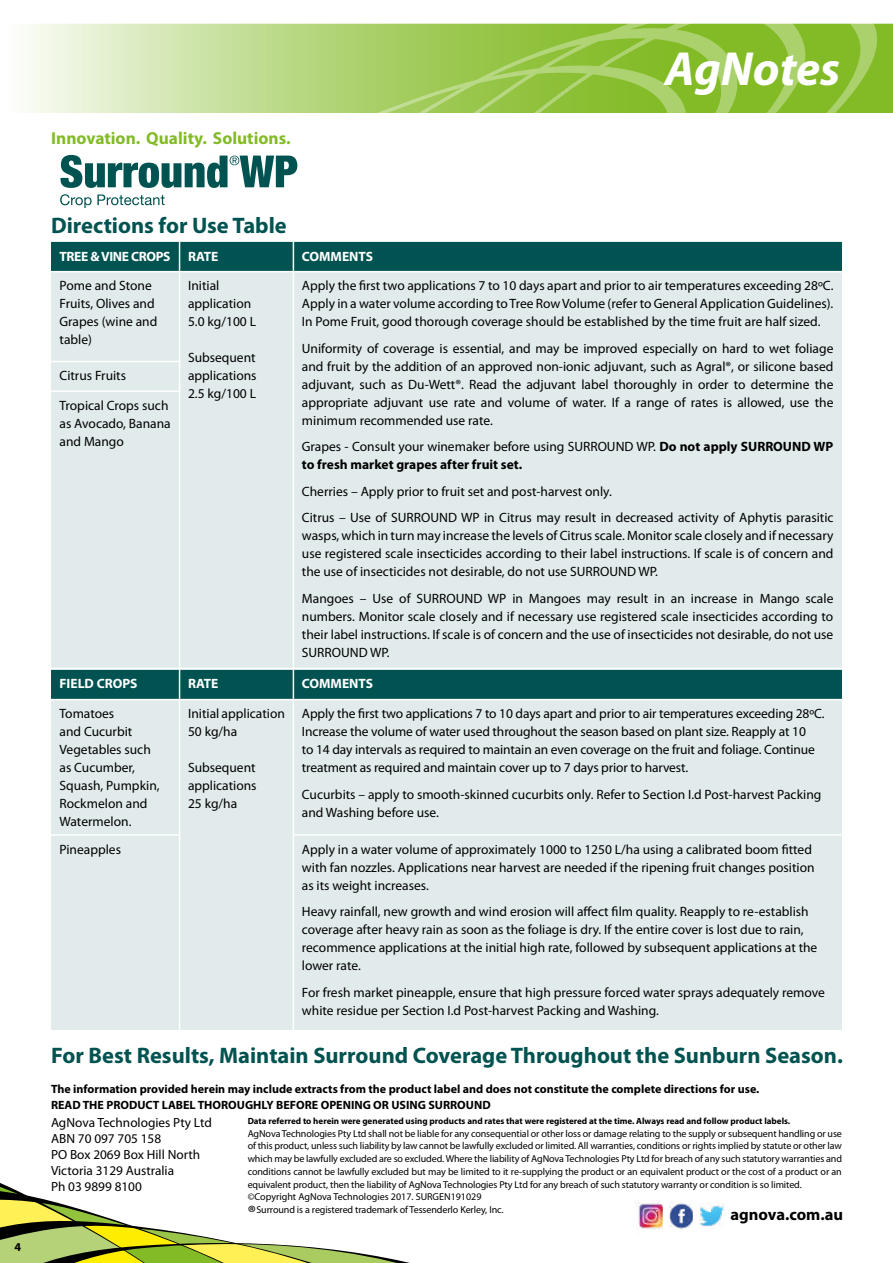
<style>
.page{position:relative;width:893px;height:1263px;background:#fff}
.page>*{position:absolute;margin:0;border:0;box-sizing:border-box;transform-origin:0 0}
.t1{font:italic 700 48px "Myriad Pro";color:#fff}
.t2{font:700 22.5px "Myriad Pro";color:#005350}
.t3{font:700 17.4px "Myriad Pro";color:#83bb26}
.t4{font:700 16.5px "Myriad Pro";color:#000}
.t5{font:13.5px/18px "Myriad Pro";color:#000}
.t6{font:700 13.5px/18px "Myriad Pro";color:#000}
.t7{font:700 13.5px "Myriad Pro";color:#fff}
.t8{font:700 13.5px "Myriad Pro";letter-spacing:-.025em;color:#fff}
.t9{font:13.35px/15.9px "Myriad Pro";color:#000}
.t10{font:700 12px/15.8px "Myriad Pro";color:#000}
.t11{font:10.05px/12.8px "Myriad Pro";letter-spacing:-.01em;color:#000}
.t12{font:700 9px "Myriad Pro";color:#000}
.s1{font-weight:400}
.s2{font-size:19.5px}
</style>
<div class="page">
<svg style="left:0;top:1183px;width:410px;height:80px"></svg>
<svg style="left:26px;top:24px;width:867px;height:89px;background:#d9eabe"></svg>
<svg style="left:246px;top:23px;width:639px;height:219px"></svg>
<div style="left:51px;top:272px;width:791px;height:396px;background:#e1ebeb"></div>
<div style="left:51px;top:242px;width:791px;height:29px;background:#005350"></div>
<hr style="left:179px;top:272px;width:1px;height:89px;background:#fff">
<hr style="left:293px;top:272px;width:1px;height:89px;background:#fff">
<hr style="left:293px;top:361px;width:1px;height:30px;background:#fff">
<hr style="left:293px;top:391px;width:1px;height:277px;background:#fff">
<hr style="left:51px;top:361px;width:129px;height:1px;background:#fff">
<svg style="left:179px;top:362px;width:1px;height:29px"></svg>
<hr style="left:51px;top:391px;width:129px;height:1px;background:#fff">
<hr style="left:179px;top:392px;width:1px;height:276px;background:#fff">
<div style="left:51px;top:700px;width:791px;height:330px;background:#e1ebeb"></div>
<div style="left:51px;top:670px;width:791px;height:29px;background:#005350"></div>
<hr style="left:179px;top:700px;width:1px;height:134px;background:#fff">
<hr style="left:293px;top:700px;width:1px;height:134px;background:#fff">
<hr style="left:51px;top:834px;width:129px;height:2px;background:#fff">
<hr style="left:179px;top:836px;width:1px;height:194px;background:#fff">
<hr style="left:293px;top:834px;width:549px;height:2px;background:#fff">
<hr style="left:293px;top:836px;width:1px;height:194px;background:#fff">
<img style="left:670px;top:1201px;width:23px;height:28px">
<img style="left:700px;top:1202px;width:24px;height:25px">
<img style="left:635px;top:1202px;width:27px;height:27px">
<svg style="left:60px;top:194px;width:105px;height:14px"></svg>
<svg style="left:60px;top:155px;width:237px;height:33px"></svg>
<p class="t10" style="left:15px;top:1239px;width:8px">4</p>
<p class="t3" style="left:51px;top:128px;width:241px">Innovation. Quality. Solutions.</p>
<h2 class="t2" style="left:51px;top:213px;width:237px">Directions for Use Table</h2>
<h1 class="t1" style="left:665px;top:43px;width:177px">AgNotes</h1>
<p class="t8" style="left:60px;top:248px;width:113px">TREE &amp; VINE CROPS</p>
<p class="t7" style="left:188px;top:248px;width:32px">RATE</p>
<p class="t7" style="left:302px;top:248px;width:73px">COMMENTS</p>
<p class="t5" style="left:60px;top:277px;width:99px">Pome and Stone<br>Fruits, Olives and<br>Grapes (wine and table)</p>
<p class="t5" style="left:188px;top:277px;width:70px">Initial application<br>5.0 kg/100 L</p>
<p class="t5" style="left:188px;top:349px;width:70px;text-align:justify">Subsequent applications 2.5 kg/100 L</p>
<p class="t5" style="left:302px;top:277px;width:533px;text-align:justify">Apply the first two applications 7 to 10 days apart and prior to air temperatures exceeding 28oC.<br>Apply in a water volume according to Tree Row Volume (refer to General Application Guidelines).<br>In Pome Fruit, good thorough coverage should be established by the time fruit are half sized.</p>
<p class="t5" style="left:302px;top:339px;width:533px;text-align:justify">Uniformity of coverage is essential, and may be improved especially on hard to wet foliage and fruit by the addition of an approved non-ionic adjuvant, such as Agral®, or silicone based adjuvant, such as Du-Wett®. Read the adjuvant label thoroughly in order to determine the appropriate adjuvant use rate and volume of water. If a range of rates is allowed, use the minimum recommended use rate.</p>
<p class="t6" style="left:302px;top:438px;width:533px"><span class="s1">Grapes - Consult your winemaker before using SURROUND WP.</span> Do not apply SURROUND WP to fresh market grapes after fruit set.</p>
<p class="t5" style="left:302px;top:478px;width:533px;line-height:26.5px">Cherries – Apply prior to fruit set and post-harvest only.<br>Citrus – Use of SURROUND WP in Citrus may result in decreased activity of Aphytis parasitic</p>
<p class="t5" style="left:302px;top:527px;width:533px;text-align:justify">wasps, which in turn may increase the levels of Citrus scale. Monitor scale closely and if necessary use registered scale insecticides according to their label instructions. If scale is of concern and the use of insecticides not desirable, do not use SURROUND WP.</p>
<p class="t5" style="left:302px;top:589px;width:533px;text-align:justify">Mangoes – Use of SURROUND WP in Mangoes may result in an increase in Mango scale numbers. Monitor scale closely and if necessary use registered scale insecticides according to their label instructions. If scale is of concern and the use of insecticides not desirable, do not use SURROUND WP.</p>
<p class="t5" style="left:60px;top:367px;width:68px">Citrus Fruits</p>
<p class="t5" style="left:60px;top:397px;width:113px">Tropical Crops such as Avocado, Banana and Mango</p>
<p class="t7" style="left:60px;top:676px;width:79px">FIELD CROPS</p>
<p class="t7" style="left:188px;top:676px;width:32px">RATE</p>
<p class="t7" style="left:302px;top:676px;width:73px">COMMENTS</p>
<p class="t5" style="left:60px;top:705px;width:102px">Tomatoes<br>and Cucurbit<br>Vegetables such as Cucumber,<br>Squash, Pumpkin,<br>Rockmelon and<br>Watermelon.</p>
<p class="t5" style="left:188px;top:705px;width:98px">Initial application<br>50 kg/ha</p>
<p class="t5" style="left:302px;top:705px;width:524px">Apply the first two applications 7 to 10 days apart and prior to air temperatures exceeding 28oC.<br>Increase the volume of water used throughout the season based on plant size. Reapply at 10<br>to 14 day intervals as required to maintain an even coverage on the fruit and foliage. Continue treatment as required and maintain cover up to 7 days prior to harvest.</p>
<p class="t5" style="left:302px;top:785px;width:521px">Cucurbits – apply to smooth-skinned cucurbits only. Refer to Section I.d Post-harvest Packing and Washing before use.</p>
<p class="t5" style="left:188px;top:759px;width:70px;text-align:justify">Subsequent applications 25 kg/ha</p>
<p class="t5" style="left:60px;top:840px;width:63px">Pineapples</p>
<p class="t5" style="left:302px;top:840px;width:514px">Apply in a water volume of approximately 1000 to 1250 L/ha using a calibrated boom fitted with fan nozzles. Applications near harvest are needed if the ripening fruit changes position as its weight increases.</p>
<p class="t5" style="left:302px;top:903px;width:517px">Heavy rainfall, new growth and wind erosion will affect film quality. Reapply to re-establish coverage after heavy rain as soon as the foliage is dry. If the entire cover is lost due to rain, recommence applications at the initial high rate, followed by subsequent applications at the lower rate.</p>
<p class="t5" style="left:302px;top:983px;width:524px">For fresh market pineapple, ensure that high pressure forced water sprays adequately remove white residue per Section I.d Post-harvest Packing and Washing.</p>
<h2 class="t2" style="left:51px;top:1042px;width:793px">For Best Results, Maintain Surround Coverage Throughout the Sunburn Season.</h2>
<p class="t10" style="left:51px;top:1081px;width:710px">The information provided herein may include extracts from the product label and does not constitute the complete directions for use.<br>READ THE PRODUCT LABEL THOROUGHLY BEFORE OPENING OR USING SURROUND</p>
<p class="t9" style="left:51px;top:1115px;width:162px">AgNova Technologies Pty Ltd<br>ABN 70 097 705 158<br>PO Box 2069 Box Hill North<br>Victoria 3129 Australia<br>Ph 03 9899 8100</p>
<p class="t12" style="left:248px;top:1116px;width:544px">Data referred to herein were generated using products and rates that were registered at the time. Always read and follow product labels.</p>
<p class="t11" style="left:248px;top:1127px;width:596px">AgNova Technologies Pty Ltd shall not be liable for any consequential or other loss or damage relating to the supply or subsequent handling or use of this product, unless such liability by law cannot be lawfully excluded or limited. All warranties, conditions or rights implied by statute or other law which may be lawfully excluded are so excluded. Where the liability of AgNova Technologies Pty Ltd for breach of any such statutory warranties and conditions cannot be lawfully excluded but may be limited to it re-supplying the product or an equivalent product or the cost of a product or an equivalent product, then the liability of AgNova Technologies Pty Ltd for any breach of such statutory warranty or condition is so limited. ©Copyright AgNova Technologies 2017. SURGEN191029<br><span class="s2">®</span>Surround is a registered trademark of Tessenderlo Kerley, Inc.</p>
<p class="t4" style="left:730px;top:1205px;width:114px">agnova.com.au</p>
</div>
